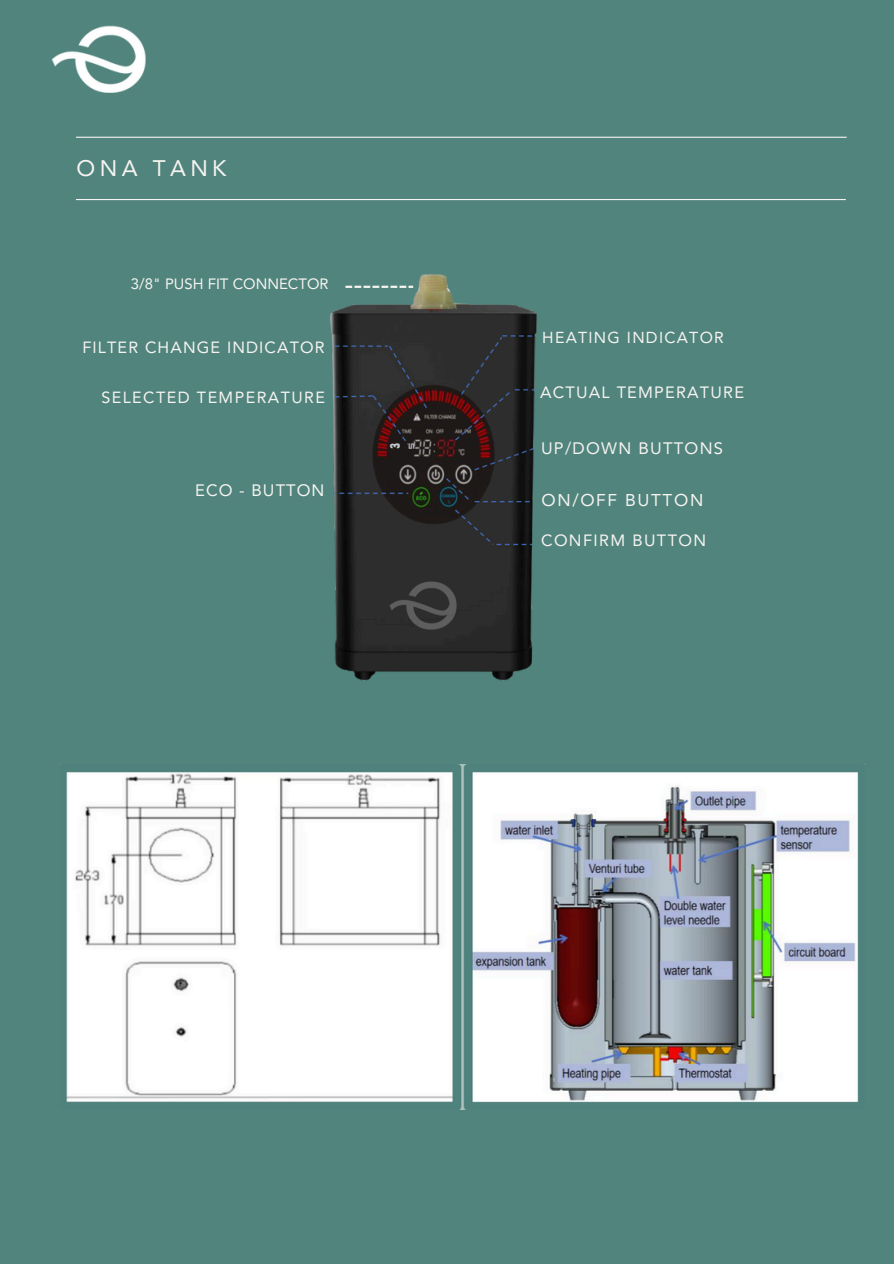
<style>
.page{position:relative;width:894px;height:1264px;background:#fff}
.page>*{position:absolute;margin:0;border:0;box-sizing:border-box;transform-origin:0 0}
.t1{font:22.5px "Avenir LT Pro";letter-spacing:.195em;color:#f6f4f1}
.t2{font:17.1px "Avenir LT Pro";letter-spacing:.095em;color:#f6f4f1}
.t3{font:16.65px "Avenir LT Pro";letter-spacing:.075em;color:#f6f4f1}
.t4{font:16.5px "Avenir LT Pro";letter-spacing:.06em;color:#f6f4f1}
.t5{font:16.35px "Avenir LT Pro";letter-spacing:.07em;color:#f6f4f1}
.t6{font:16.2px "Avenir LT Pro";letter-spacing:.07em;color:#f6f4f1}
.t7{font:15.9px "Avenir LT Pro";letter-spacing:.08em;color:#f6f4f1}
.t8{font:15px "Avenir LT Pro";color:#f6f4f1}
.t9{font:13.35px "Bobby Jones";color:#c7c9cd}
.t10{font:700 6.6px "HK Modular";color:#bfbfc5}
</style>
<div class="page">
<div style="left:0;top:0;width:893px;height:1263px;background:#51847d"></div>
<img style="left:51px;top:25px;width:137px;height:112px">
<img style="left:66px;top:764px;width:792px;height:345px">
<img style="left:330px;top:274px;width:207px;height:407px">
<hr style="left:76px;top:137px;width:770px;height:1px;background:#f6f4f1">
<hr style="left:76px;top:199px;width:769px;height:1px;background:#f6f4f1">
<svg style="left:345px;top:286px;width:68px;height:2px"></svg>
<img style="left:381px;top:552px;width:105px;height:112px">
<p class="t1" style="left:76px;top:159px;width:151px">ONA TANK</p>
<p class="t8" style="left:131px;top:278px;width:199px">3/8" PUSH FIT CONNECTOR</p>
<p class="t6" style="left:82px;top:340px;width:244px">FILTER CHANGE INDICATOR</p>
<p class="t6" style="left:101px;top:391px;width:225px">SELECTED TEMPERATURE</p>
<h2 class="t4" style="left:195px;top:483px;width:131px">ECO - BUTTON</h2>
<h2 class="t9" style="left:386px;top:449px;width:8px;rotate:-90deg">3</h2>
<h2 class="t10" style="left:407px;top:449px;width:7px;rotate:-90deg">5</h2>
<h2 class="t7" style="left:542px;top:331px;width:183px">HEATING INDICATOR</h2>
<h2 class="t5" style="left:540px;top:386px;width:205px">ACTUAL TEMPERATURE</h2>
<h2 class="t3" style="left:541px;top:441px;width:183px">UP/DOWN BUTTONS</h2>
<h2 class="t2" style="left:541px;top:493px;width:163px">ON/OFF BUTTON</h2>
<h2 class="t5" style="left:541px;top:534px;width:166px">CONFIRM BUTTON</h2>
</div>
